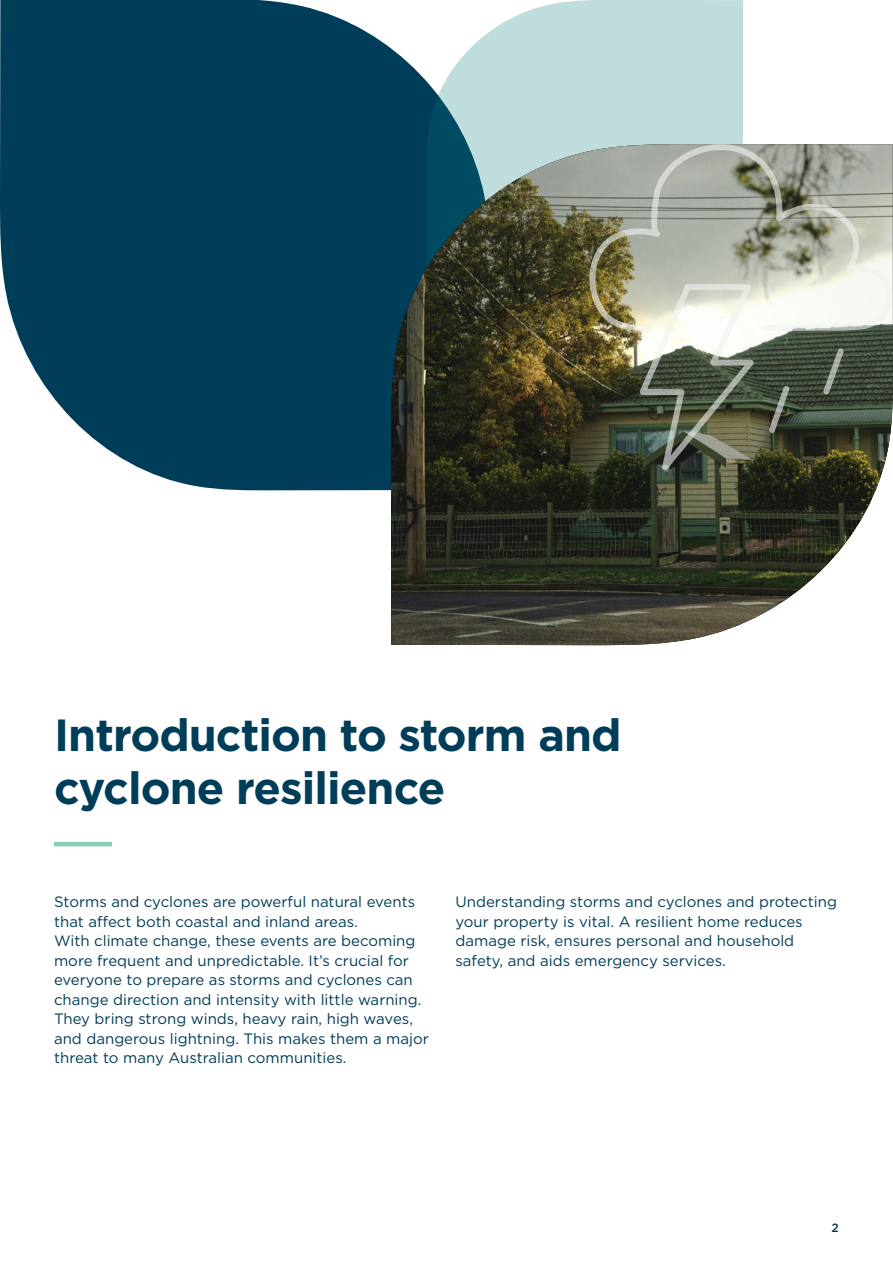
<style>
.page{position:relative;width:893px;height:1263px;background:#fff}
.page>*{position:absolute;margin:0;border:0;box-sizing:border-box;transform-origin:0 0}
.t1{font:700 45px/52.5px "Gotham";letter-spacing:-.02em;color:#003d59}
.t2{font:15px/19.5px "Gotham";color:#003d59}
.t3{font:500 12px "Gotham";color:#003d59}
</style>
<div class="page">
<svg style="left:0;top:0;width:427px;height:490px;background:#154d66"></svg>
<svg style="left:427px;top:0;width:316px;height:144px;background:#c0dcdd"></svg>
<img style="left:391px;top:144px;width:502px;height:501px">
<hr style="left:54px;top:842px;width:58px;height:4px;background:#8accb5">
<svg style="left:585px;top:140px;width:308px;height:191px;background:#afb2a4"></svg>
<svg style="left:640px;top:284px;width:114px;height:186px"></svg>
<svg style="left:769px;top:386px;width:21px;height:47px"></svg>
<svg style="left:823px;top:348px;width:21px;height:46px"></svg>
<h1 class="t1" style="left:54px;top:709px;width:569px">Introduction to storm and cyclone resilience</h1>
<p class="t2" style="left:54px;top:892px;width:376px">Storms and cyclones are powerful natural events that affect both coastal and inland areas.<br>With climate change, these events are becoming more frequent and unpredictable. It’s crucial for everyone to prepare as storms and cyclones can change direction and intensity with little warning.<br>They bring strong winds, heavy rain, high waves, and dangerous lightning. This makes them a major threat to many Australian communities.</p>
<p class="t2" style="left:455px;top:892px;width:383px">Understanding storms and cyclones and protecting your property is vital. A resilient home reduces damage risk, ensures personal and household safety, and aids emergency services.</p>
<p class="t3" style="left:832px;top:1219px;width:9px">2</p>
</div>
